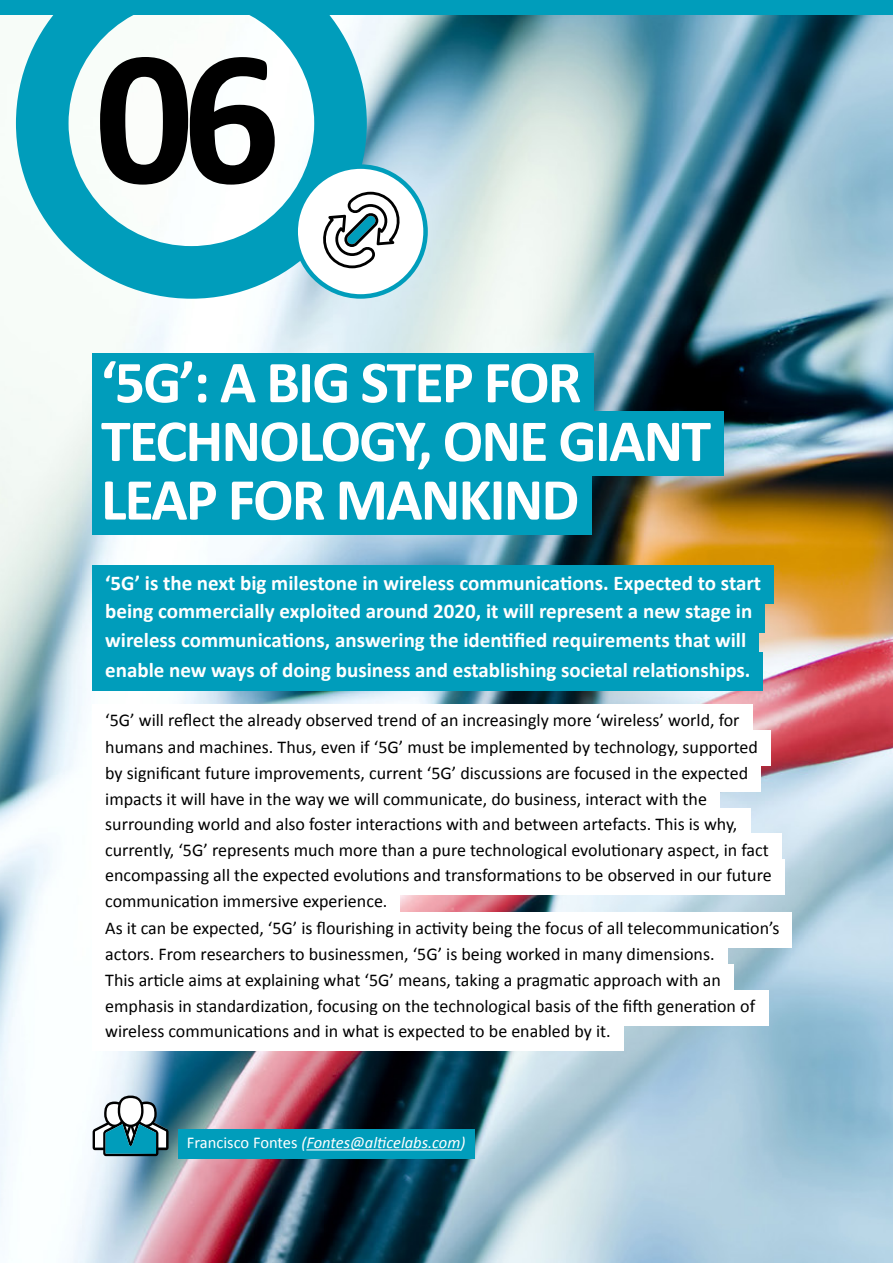
<style>
.page{position:relative;width:893px;height:1263px;background:#fff}
.page>*{position:absolute;margin:0;border:0;box-sizing:border-box;transform-origin:0 0}
.t1{font:700 195px "Calibri";color:#000}
.t2{font:700 60px "Calibri";letter-spacing:-.03em;color:#fff}
.t3{font:700 21px/30.2px "Calibri";color:#fff}
.t4{font:18px/26px "Calibri";color:#000}
.t5{font:italic 16.5px "Calibri";color:#fff}
.s1{font-style:normal}
</style>
<div class="page">
<img style="left:0;top:15px;width:893px;height:1248px">
<svg style="left:16px;top:15px;width:351px;height:284px"></svg>
<div style="left:0;top:0;width:893px;height:15px;background:#009dbb"></div>
<div style="left:296px;top:167px;width:130px;height:129px;background:#fff;border-radius:50%"></div>
<div style="left:293px;top:164px;width:135px;height:135px;border:4px solid #009dbb;border-radius:50%"></div>
<svg style="left:323px;top:192px;width:77px;height:76px"></svg>
<div style="left:92px;top:353px;width:502px;height:64px;background:#009dbb"></div>
<div style="left:92px;top:566px;width:682px;height:38px;background:#009dbb"></div>
<div style="left:178px;top:1129px;width:297px;height:29px;background:#009dbb"></div>
<hr style="left:306px;top:1149px;width:154px;height:1px;background:#fff">
<div style="left:92px;top:704px;width:661px;height:35px;background:#fff"></div>
<svg style="left:93px;top:1095px;width:76px;height:61px"></svg>
<div style="left:92px;top:594px;width:673px;height:38px;background:#009dbb"></div>
<div style="left:92px;top:731px;width:679px;height:35px;background:#fff"></div>
<div style="left:92px;top:757px;width:669px;height:35px;background:#fff"></div>
<div style="left:92px;top:412px;width:632px;height:64px;background:#009dbb"></div>
<div style="left:92px;top:783px;width:628px;height:35px;background:#fff"></div>
<div style="left:92px;top:808px;width:658px;height:35px;background:#fff"></div>
<div style="left:92px;top:834px;width:690px;height:35px;background:#fff"></div>
<div style="left:92px;top:859px;width:692px;height:35px;background:#fff"></div>
<div style="left:92px;top:885px;width:308px;height:35px;background:#fff"></div>
<div style="left:92px;top:912px;width:700px;height:35px;background:#fff"></div>
<div style="left:92px;top:938px;width:636px;height:35px;background:#fff"></div>
<div style="left:92px;top:470px;width:500px;height:64px;background:#009dbb"></div>
<div style="left:92px;top:623px;width:667px;height:38px;background:#009dbb"></div>
<div style="left:92px;top:653px;width:671px;height:38px;background:#009dbb"></div>
<div style="left:92px;top:964px;width:642px;height:35px;background:#fff"></div>
<div style="left:92px;top:990px;width:677px;height:35px;background:#fff"></div>
<div style="left:92px;top:1015px;width:532px;height:35px;background:#fff"></div>
<h1 class="t1" style="left:95px;top:-20px;width:188px">06</h1>
<h2 class="t2" style="left:101px;top:340px;width:482px">‘5G’: A BIG STEP FOR</h2>
<h2 class="t2" style="left:101px;top:398px;width:612px">TECHNOLOGY, ONE GIANT</h2>
<h2 class="t2" style="left:101px;top:457px;width:480px">LEAP FOR MANKIND</h2>
<p class="t3" style="left:105px;top:567px;width:657px">‘5G’ is the next big milestone in wireless communications. Expected to start</p>
<p class="t3" style="left:105px;top:596px;width:648px">being commercially exploited around 2020, it will represent a new stage in</p>
<p class="t3" style="left:105px;top:624px;width:647px">wireless communications, answering the identified requirements that will enable new ways of doing business and establishing societal relationships.</p>
<p class="t4" style="left:105px;top:707px;width:636px">‘5G’ will reflect the already observed trend of an increasingly more ‘wireless’ world, for</p>
<p class="t4" style="left:105px;top:733px;width:654px">humans and machines. Thus, even if ‘5G’ must be implemented by technology, supported by significant future improvements, current ‘5G’ discussions are focused in the expected</p>
<p class="t4" style="left:105px;top:785px;width:676px">impacts it will have in the way we will communicate, do business, interact with the surrounding world and also foster interactions with and between artefacts. This is why, currently, ‘5G’ represents much more than a pure technological evolutionary aspect, in fact encompassing all the expected evolutions and transformations to be observed in our future communication immersive experience.<br>As it can be expected, ‘5G’ is flourishing in activity being the focus of all telecommunication’s actors. From researchers to businessmen, ‘5G’ is being worked in many dimensions.</p>
<p class="t4" style="left:105px;top:967px;width:651px">This article aims at explaining what ‘5G’ means, taking a pragmatic approach with an emphasis in standardization, focusing on the technological basis of the fifth generation of wireless communications and in what is expected to be enabled by it.</p>
<p class="t5" style="left:187px;top:1131px;width:280px"><span class="s1">Francisco Fontes</span> (Fontes@alticelabs.com)</p>
</div>
